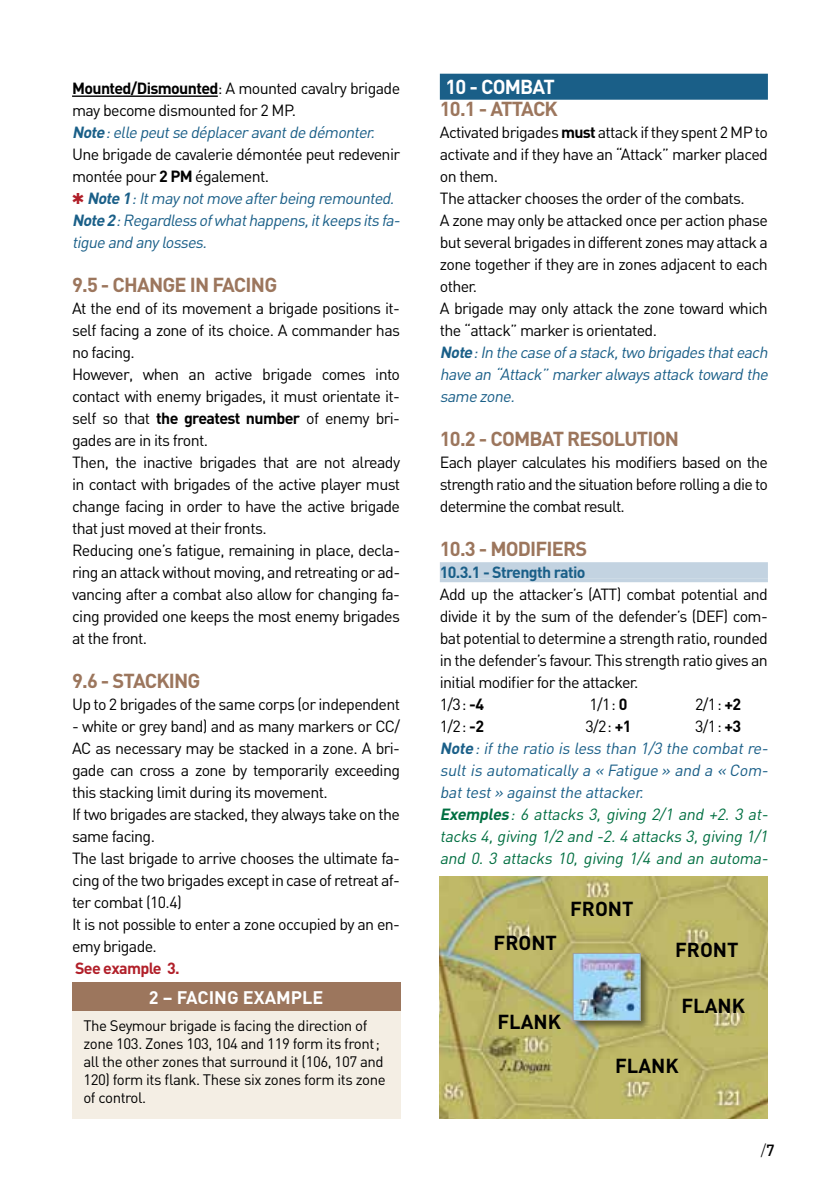
<style>
.page{position:relative;width:840px;height:1191px;background:#fff}
.page>*{position:absolute;margin:0;border:0;box-sizing:border-box;transform-origin:0 0}
.t1{font:700 20px "DIN";letter-spacing:-.04em;color:#9c765d}
.t2{font:700 20px "DIN";letter-spacing:.05em;color:#000}
.t3{font:700 20px "DIN";letter-spacing:.005em;color:#9c765d}
.t4{font:700 20px "DIN";letter-spacing:-.04em;color:#fff}
.t5{font:700 18px "DIN";letter-spacing:.04em;color:#fff}
.t6{font:16px/22px "DIN";letter-spacing:-.04em;color:#000}
.t7{font:italic 16px/22px "DIN";color:#1a5f88}
.t8{font:italic 16px/22px "DIN";color:#006f41}
.t9{font:700 16px "DIN";letter-spacing:-.04em;color:#1a5f88}
.t10{font:700 16px "DIN";letter-spacing:-.04em;color:#b11f29}
.t11{font:300 16px "DIN";color:#000}
.t12{font:15px/18px "DIN";letter-spacing:-.03em;color:#000}
.s1{font-weight:700;font-style:normal;color:#000}
.s2{font-style:normal;color:#000}
.s3{font-weight:700}
.s4{color:#b11f29}
.s5{font-weight:700;font-style:italic;color:#1a5f88}
.s6{font-style:italic;color:#1a5f88}
.s7{font-weight:700;color:#1a5f88}
.s8{color:#1a5f88}
.s9{font-weight:500}
</style>
<div class="page">
<hr style="left:72px;top:95px;width:146px;height:2px;background:#000">
<div style="left:439px;top:74px;width:328px;height:26px;background:#1a5f88"></div>
<div style="left:439px;top:562px;width:328px;height:16px;background:#c3d3e1"></div>
<hr style="left:439px;top:578px;width:328px;height:4px;background:#c3d3e1">
<div style="left:72px;top:1002px;width:328px;height:117px;background:#f4eee4"></div>
<div style="left:72px;top:982px;width:328px;height:28px;background:#9c765d"></div>
<img style="left:439px;top:877px;width:328px;height:242px">
<div style="left:570px;top:950px;width:80px;height:81px;background:#000;opacity:.5"></div>
<img style="left:574px;top:955px;width:64px;height:64px">
<div style="left:572px;top:953px;width:68px;height:68px;border:1px solid #9d9d9c"></div>
<p class="t7" style="left:72px;top:77px;width:333px"><span class="s1">Mounted/Dismounted</span><span class="s2">: A mounted cavalry brigade may become dismounted for 2 MP.<br></span><span class="s3">Note</span>:elle peutse déplaceravantde démonter.<br><span class="s2">Une brigade de cavalerie démontée peut redevenir montée pour</span> <span class="s1">2 PM</span> <span class="s2">également.<br></span><span class="s4">✱</span> <span class="s3">Note 1</span>:Itmaynotmove afterbeing remounted.<br><span class="s3">Note 2</span>:Regardlessofwhathappens,itkeepsitsfa&shy;tigue and anylosses.</p>
<p class="t1" style="left:72px;top:272px;width:151px">9.5 - CHANGE IN FACI</p>
<p class="t1" style="left:251px;top:272px;width:26px">NG</p>
<p class="t6" style="left:72px;top:297px;width:329px">At the end of its movement a brigade positions it&shy;self facing a zone of its choice. A commander has no facing.<br>However, when an active brigade comes into contact with enemy brigades, it must orientate it&shy;self so that <span class="s3">the greatest number</span> of enemy bri&shy;gades are in its front.<br>Then, the inactive brigades that are not already in contact with brigades of the active player must change facing in order to have the active brigade that just moved at their fronts.<br>Reducing one’s fatigue, remaining in place, decla&shy;ring an attack without moving, and retreating or ad&shy;vancing after a combat also allow for changing fa&shy;cing provided one keeps the most enemy brigades at the front.</p>
<p class="t3" style="left:72px;top:668px;width:130px">9.6 - stacking</p>
<p class="t6" style="left:72px;top:693px;width:329px">Up to 2 brigades of the same corps (or independent</p>
<p class="t6" style="left:72px;top:715px;width:329px">- white or grey band) and as many markers or CC/ AC as necessary may be stacked in a zone. A bri&shy;gade can cross a zone by temporarily exceeding this stacking limit during its movement.<br>If two brigades are stacked, they always take on the same facing.<br>The last brigade to arrive chooses the ultimate fa&shy;cing of the two brigades except in case of retreat af&shy;ter combat (10.4)<br>It is not possible to enter a zone occupied by an en&shy;emy brigade.</p>
<p class="t10" style="left:75px;top:958px;width:106px">See example 3.</p>
<p class="t5" style="left:149px;top:985px;width:140px">2 – facing exampl</p>
<p class="t5" style="left:312px;top:985px;width:12px">e</p>
<p class="t12" style="left:83px;top:1016px;width:303px">The Seymour brigade is facing the direction of zone 103. Zones 103, 104 and 119 form its front; all the other zones that surround it (106, 107 and 120) form its flank. These six zones form its zone of control.</p>
<p class="t4" style="left:445px;top:74px;width:111px">10 - Combat</p>
<p class="t1" style="left:439px;top:96px;width:117px">10.1 - Attack</p>
<p class="t6" style="left:439px;top:121px;width:333px">Activated brigades <span class="s3">must</span> attack if they spent 2 MP to activate and if they have an “Attack” marker placed on them.<br>The attacker chooses the order of the combats.<br>A zone may only be attacked once per action phase but several brigades in different zones may attack a zone together if they are in zones adjacent to each other.<br>A brigade may only attack the zone toward which the “attack” marker is orientated.<br><span class="s5">Note</span><span class="s6">:In the case ofa stack,two brigadesthateach have an “Attack”markeralwaysattack toward the same zone.</span></p>
<p class="t1" style="left:439px;top:426px;width:102px">10.2 - COMBAT</p>
<p class="t1" style="left:567px;top:426px;width:68px">RESOLUTIO</p>
<p class="t1" style="left:664px;top:426px;width:16px">N</p>
<p class="t6" style="left:439px;top:451px;width:329px;text-align:justify">Each player calculates his modifiers based on the strength ratio and the situation before rolling a die to determine the combat result.</p>
<p class="t1" style="left:439px;top:536px;width:147px">10.3 - Modifiers</p>
<p class="t9" style="left:439px;top:562px;width:147px">10.3.1 - Strength ratio</p>
<p class="t6" style="left:439px;top:583px;width:329px">Add up the attacker’s (ATT) combat potential and divide it by the sum of the defender’s (DEF) com&shy;bat potential to determine a strength ratio, rounded in the defender’s favour. This strength ratio gives an initial modifier for the attacker.<br>1/3: <span class="s3">-4</span></p>
<p class="t6" style="left:589px;top:693px;width:39px">1/1: <span class="s3">0</span></p>
<p class="t6" style="left:694px;top:693px;width:48px">2/1: <span class="s3">+2</span></p>
<p class="t8" style="left:439px;top:715px;width:333px;text-indent:255px"><span class="s2">3/1:</span> <span class="s1">+3<br></span><span class="s7">Note</span><span class="s8">:ifthe ratio is less than 1/3 the combatre&shy;sultis automaticallya « Fatigue » and a « Com&shy;battest » againstthe attacker.<br></span><span class="s3">Exemples</span>: 6 attacks 3, giving 2/1 and +2. 3 at&shy;tacks 4,giving 1/2 and -2.4 attacks 3,giving 1/1 and 0. 3 attacks 10, giving 1/4 and an automa-</p>
<p class="t6" style="left:439px;top:715px;width:46px">1/2: <span class="s3">-2</span></p>
<p class="t6" style="left:585px;top:715px;width:48px">3/2: <span class="s3">+1</span></p>
<p class="t2" style="left:493px;top:929px;width:13px">FRO</p>
<p class="t2" style="left:531px;top:929px;width:26px">NT</p>
<p class="t2" style="left:570px;top:895px;width:13px">FRO</p>
<p class="t2" style="left:607px;top:895px;width:26px">NT</p>
<p class="t2" style="left:674px;top:937px;width:13px">FRO</p>
<p class="t2" style="left:712px;top:937px;width:26px">NT</p>
<p class="t2" style="left:497px;top:1008px;width:50px">Flank</p>
<p class="t2" style="left:681px;top:992px;width:50px">Flank</p>
<p class="t2" style="left:614px;top:1052px;width:50px">Flank</p>
<p class="t11" style="left:760px;top:1140px;width:15px">/<span class="s9">7</span></p>
</div>
